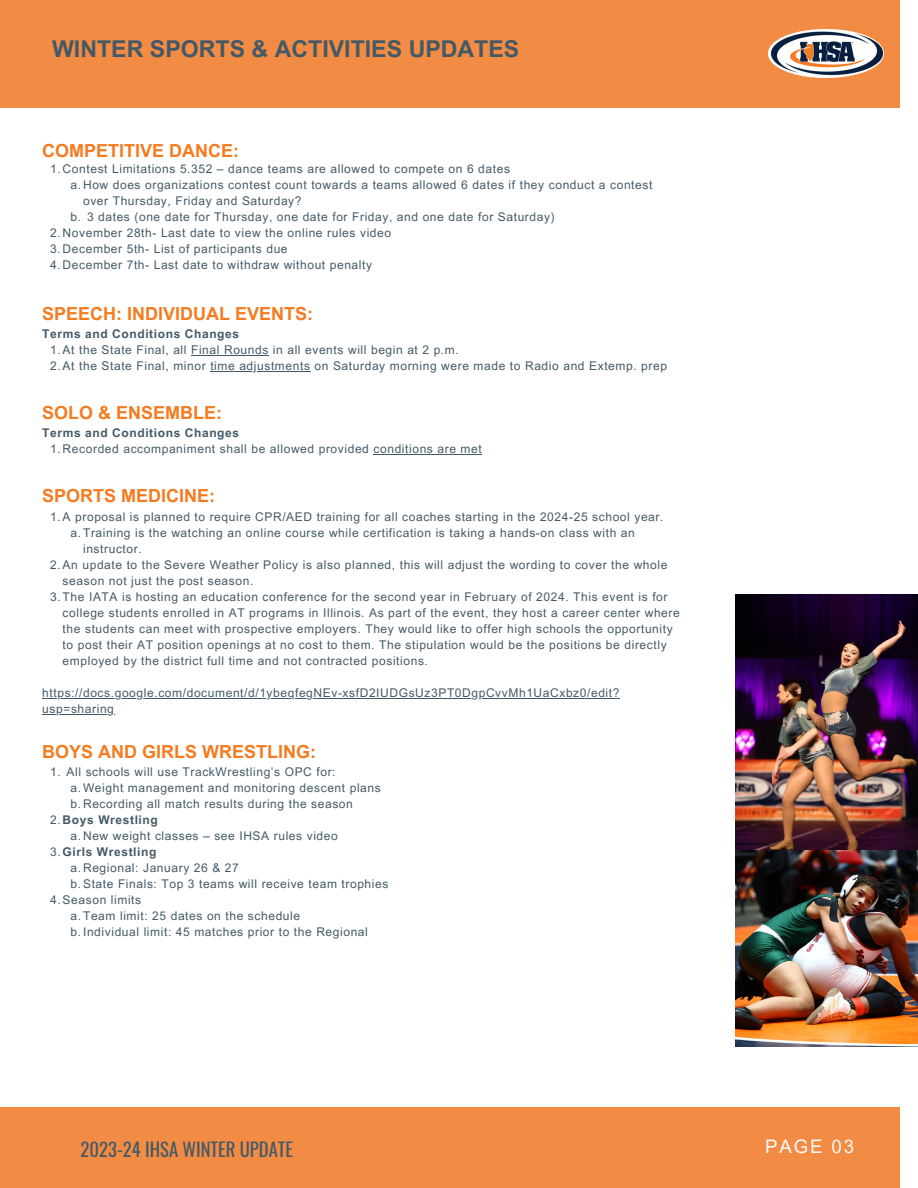
<style>
.page{position:relative;width:918px;height:1188px;background:#fff}
.page>*{position:absolute;margin:0;border:0;box-sizing:border-box;transform-origin:0 0}
.t1{font:700 23.25px "Arial MT Pro";color:#435967}
.t2{font:18.6px "Oswald";color:#435967}
.t3{font:18.6px "Arial MT Pro";letter-spacing:.1em;color:#fafafa}
.t4{font:700 18px "Arial MT Pro";color:#f47b20}
.t5{font:12px/16px "Arial MT Pro";letter-spacing:.05em;color:#435967}
.t6{font:700 12px "Arial MT Pro";letter-spacing:.05em;color:#435967}
.s1{font-weight:400}
</style>
<div class="page">
<div style="left:0;top:1107px;width:900px;height:81px;background:#f28b43"></div>
<div style="left:0;top:0;width:900px;height:108px;background:#f28b43"></div>
<img style="left:769px;top:30px;width:115px;height:48px">
<hr style="left:191px;top:355px;width:78px;height:1px;background:#435967">
<hr style="left:210px;top:371px;width:101px;height:1px;background:#435967">
<hr style="left:374px;top:454px;width:108px;height:1px;background:#435967">
<hr style="left:42px;top:698px;width:578px;height:1px;background:#435967">
<hr style="left:42px;top:714px;width:73px;height:1px;background:#435967">
<img style="left:736px;top:849px;width:182px;height:197px">
<img style="left:736px;top:594px;width:182px;height:255px">
<p class="t1" style="left:52px;top:40px;width:469px">WINTER SPORTS &amp; ACTIVITIES UPDATES</p>
<p class="t4" style="left:42px;top:144px;width:199px">COMPETITIVE DANCE:</p>
<p class="t5" style="left:50px;top:162px;width:461px">1.Contest Limitations 5.352 – dance teams are allowed to compete on 6 dates</p>
<p class="t5" style="left:83px;top:178px;width:571px;text-indent:-12px">a.How does organizations contest count towards a teams allowed 6 dates if they conduct a contest over Thursday, Friday and Saturday?</p>
<p class="t5" style="left:71px;top:210px;width:486px">b. 3 dates (one date for Thursday, one date for Friday, and one date for Saturday)</p>
<p class="t5" style="left:50px;top:226px;width:342px">2.November 28th- Last date to view the online rules video</p>
<p class="t5" style="left:50px;top:242px;width:239px">3.December 5th- List of participants due</p>
<p class="t5" style="left:50px;top:258px;width:323px">4.December 7th- Last date to withdraw without penalty</p>
<p class="t4" style="left:42px;top:307px;width:273px">SPEECH: INDIVIDUAL EVENTS:</p>
<p class="t6" style="left:42px;top:329px;width:198px">Terms and Conditions Changes</p>
<p class="t5" style="left:50px;top:343px;width:410px">1.At the State Final, all Final Rounds in all events will begin at 2 p.m.</p>
<p class="t5" style="left:50px;top:359px;width:618px">2.At the State Final, minor time adjustments on Saturday morning were made to Radio and Extemp. prep</p>
<p class="t4" style="left:42px;top:406px;width:182px">SOLO &amp; ENSEMBLE:</p>
<p class="t6" style="left:42px;top:429px;width:198px">Terms and Conditions Changes</p>
<p class="t5" style="left:50px;top:442px;width:433px">1.Recorded accompaniment shall be allowed provided conditions are met</p>
<p class="t4" style="left:42px;top:489px;width:175px">SPORTS MEDICINE:</p>
<p class="t5" style="left:50px;top:510px;width:615px">1.A proposal is planned to require CPR/AED training for all coaches starting in the 2024-25 school year.</p>
<p class="t5" style="left:83px;top:526px;width:553px;text-indent:-12px">a.Training is the watching an online course while certification is taking a hands-on class with an instructor.</p>
<p class="t5" style="left:63px;top:558px;width:606px;text-indent:-12px">2.An update to the Severe Weather Policy is also planned, this will adjust the wording to cover the whole season not just the post season.</p>
<p class="t5" style="left:63px;top:590px;width:619px;text-indent:-12px">3.The IATA is hosting an education conference for the second year in February of 2024. This event is for college students enrolled in AT programs in Illinois. As part of the event, they host a career center where the students can meet with prospective employers. They would like to offer high schools the opportunity to post their AT position openings at no cost to them. The stipulation would be the positions be directly employed by the district full time and not contracted positions.</p>
<p class="t5" style="left:42px;top:686px;width:579px">https://docs.google.com/document/d/1ybeqfegNEv-xsfD2IUDGsUz3PT0DgpCvvMh1UaCxbz0/edit? usp=sharing</p>
<p class="t4" style="left:42px;top:745px;width:276px">BOYS AND GIRLS WRESTLING:</p>
<p class="t5" style="left:50px;top:766px;width:287px">1. All schools will use TrackWrestling’s OPC for:</p>
<p class="t5" style="left:71px;top:782px;width:312px">a.Weight management and monitoring descent plans</p>
<p class="t5" style="left:71px;top:798px;width:284px">b.Recording all match results during the season</p>
<p class="t6" style="left:50px;top:816px;width:109px"><span class="s1">2.</span>Boys Wrestling</p>
<p class="t5" style="left:71px;top:830px;width:269px">a.New weight classes – see IHSA rules video</p>
<p class="t6" style="left:50px;top:848px;width:108px"><span class="s1">3.</span>Girls Wrestling</p>
<p class="t5" style="left:71px;top:862px;width:170px">a.Regional: January 26 &amp; 27</p>
<p class="t5" style="left:71px;top:878px;width:319px">b.State Finals: Top 3 teams will receive team trophies</p>
<p class="t5" style="left:50px;top:894px;width:92px">4.Season limits</p>
<p class="t5" style="left:71px;top:910px;width:231px">a.Team limit: 25 dates on the schedule</p>
<p class="t5" style="left:71px;top:926px;width:299px">b.Individual limit: 45 matches prior to the Regional</p>
<p class="t2" style="left:81px;top:1135px;width:214px">2023-24 IHSA WINTER UPDATE</p>
<p class="t3" style="left:765px;top:1140px;width:90px">PAGE 03</p>
</div>
